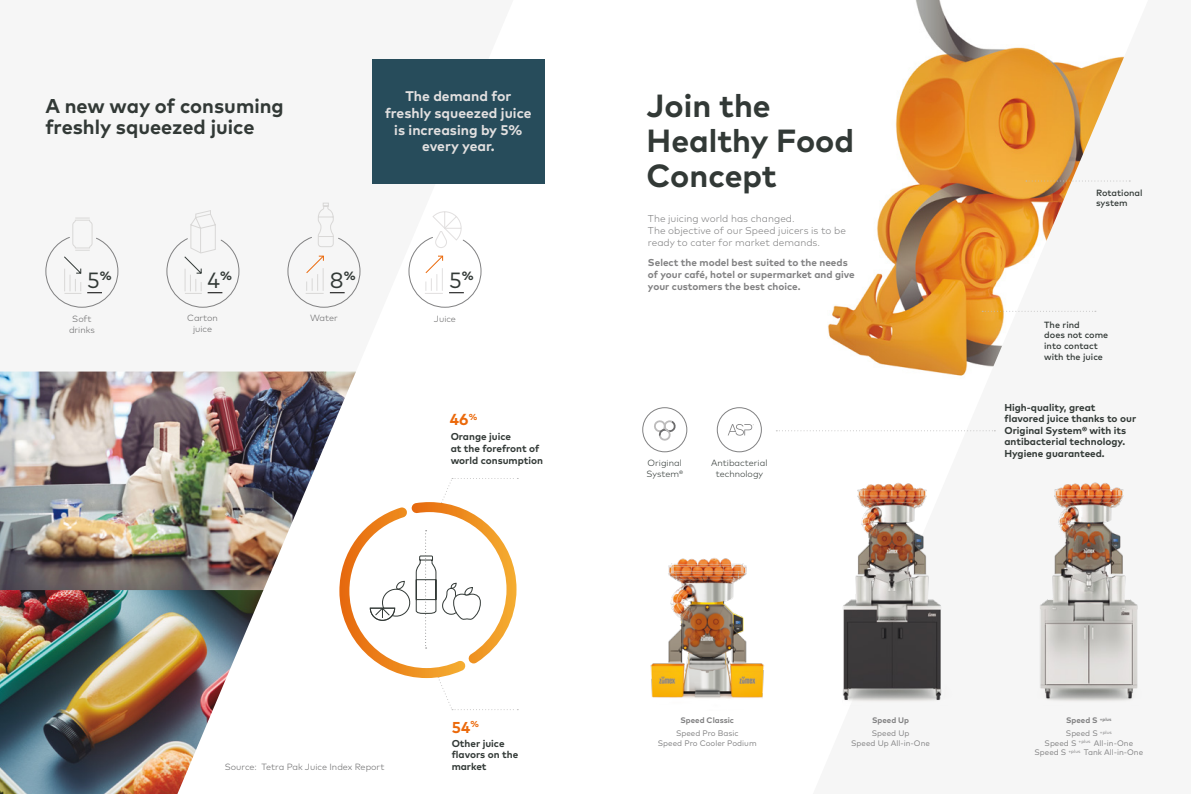
<style>
.page{position:relative;width:1191px;height:794px;background:#fff}
.page>*{position:absolute;margin:0;border:0;box-sizing:border-box;transform-origin:0 0}
.t1{font:700 32px/35px "Mark Pro";color:#323936}
.t2{font:22px "Mark Pro";color:#323936}
.t3{font:700 20px/21px "Mark Pro";color:#323936}
.t4{font:700 15.9px "Mark Pro";color:#eb690b}
.t5{font:700 15.8px "Mark Pro";color:#eb690b}
.t6{font:700 14px/16.8px "Mark Pro";color:#e2e0e0;text-align:center}
.t7{font:700 10px/11.6px "Mark Pro";color:#323936}
.t8{font:700 10px/12px "Mark Pro";color:#818182}
.t9{font:300 10px/12px "Mark Pro";color:#818182}
.t10{font:300 9px/10.8px "Mark Pro";letter-spacing:-.005em;color:#6b6b6c;text-align:center}
.t11{font:500 9px/10.8px "Mark Pro";color:#323936}
.t12{font:300 9px/10.8px "Mark Pro";color:#323936}
.t13{font:8px/9.6px "Mark Pro";color:#818182;text-align:center}
.t14{font:700 8px/13px "Mark Pro";color:#818182}
.s1{font-weight:400}
</style>
<div class="page">
<svg style="left:813px;top:0;width:318px;height:432px"></svg>
<div style="left:372px;top:60px;width:172px;height:124px;background:#274c5b"></div>
<img style="left:1039px;top:482px;width:100px;height:221px">
<img style="left:843px;top:482px;width:106px;height:221px">
<img style="left:0;top:371px;width:356px;height:220px">
<svg style="left:45px;top:217px;width:74px;height:91px"></svg>
<svg style="left:287px;top:202px;width:74px;height:106px"></svg>
<svg style="left:408px;top:211px;width:74px;height:97px"></svg>
<svg style="left:166px;top:210px;width:74px;height:98px"></svg>
<div style="left:642px;top:407px;width:45px;height:45px;border:1px solid #818182;border-radius:50%"></div>
<svg style="left:654px;top:420px;width:22px;height:21px"></svg>
<div style="left:717px;top:407px;width:45px;height:45px;border:1px solid #818182;border-radius:50%"></div>
<svg style="left:728px;top:424px;width:26px;height:11px"></svg>
<svg style="left:1026px;top:180px;width:104px;height:1px"></svg>
<svg style="left:982px;top:311px;width:114px;height:1px"></svg>
<svg style="left:776px;top:430px;width:219px;height:1px"></svg>
<img style="left:650px;top:558px;width:114px;height:141px">
<svg style="left:339px;top:478px;width:179px;height:232px"></svg>
<img style="left:0;top:590px;width:263px;height:204px">
<h3 class="t3" style="left:45px;top:94px;width:240px">A new way of consuming freshly squeezed juice</h3>
<h3 class="t6" style="left:385px;top:86px;width:148px">The demand for freshly squeezed juice is increasing by 5% every year.</h3>
<h2 class="t2" style="left:87px;top:264px;width:26px">5<sup>%</sup></h2>
<p class="t10" style="left:69px;top:313px;width:27px">Soft drinks</p>
<p class="t10" style="left:310px;top:312px;width:29px">Water</p>
<h2 class="t2" style="left:208px;top:264px;width:26px">4<sup>%</sup></h2>
<h2 class="t2" style="left:330px;top:264px;width:27px">8<sup>%</sup></h2>
<h2 class="t2" style="left:449px;top:264px;width:26px">5<sup>%</sup></h2>
<p class="t10" style="left:187px;top:312px;width:32px">Carton</p>
<p class="t10" style="left:434px;top:312px;width:24px">Juice</p>
<p class="t10" style="left:193px;top:322px;width:21px">juice</p>
<h3 class="t4" style="left:450px;top:407px;width:29px">46<sup>%</sup></h3>
<p class="t7" style="left:451px;top:430px;width:94px">Orange juice<br>at the forefront of world consumption</p>
<p class="t10" style="left:225px;top:760px;width:161px">Source: Tetra Pak Juice Index Report</p>
<h3 class="t5" style="left:452px;top:715px;width:28px">54<sup>%</sup></h3>
<p class="t7" style="left:452px;top:736px;width:68px">Other juice flavors on the market</p>
<h1 class="t1" style="left:646px;top:86px;width:209px">Join the<br>Healthy Food<br>Concept</h1>
<p class="t9" style="left:648px;top:211px;width:199px">The juicing world has changed.<br>The objective of our Speed juicers is to be ready to cater for market demands.</p>
<p class="t8" style="left:648px;top:256px;width:208px">Select the model best suited to the needs of your café, hotel or supermarket and give your customers the best choice.</p>
<p class="t12" style="left:646px;top:456px;width:38px">Original<br>System®</p>
<p class="t12" style="left:711px;top:456px;width:58px;text-align:center">Antibacterial technology</p>
<p class="t11" style="left:1096px;top:186px;width:48px">Rotational system</p>
<p class="t11" style="left:1044px;top:318px;width:66px">The rind<br>does not come into contact with the juice</p>
<p class="t7" style="left:1004px;top:400px;width:133px">High-quality, great flavored juice thanks to our<br>Original System® with its antibacterial technology.<br>Hygiene guaranteed.</p>
<p class="t14" style="left:680px;top:713px;width:55px">Speed Classic</p>
<p class="t13" style="left:658px;top:728px;width:100px">Speed Pro Basic<br>Speed Pro Cooler Podium</p>
<p class="t14" style="left:872px;top:713px;width:38px">Speed Up</p>
<p class="t13" style="left:851px;top:728px;width:80px">Speed Up<br>Speed Up All-in-One</p>
<p class="t14" style="left:1066px;top:713px;width:47px">Speed S <sup>+plus<br></sup><span class="s1">Speed S</span> <sup>+plus</sup></p>
<p class="t13" style="left:1034px;top:737px;width:110px">Speed S <sup>+plus</sup> All-in-One<br>Speed S <sup>+plus</sup> Tank All-in-One</p>
</div>
